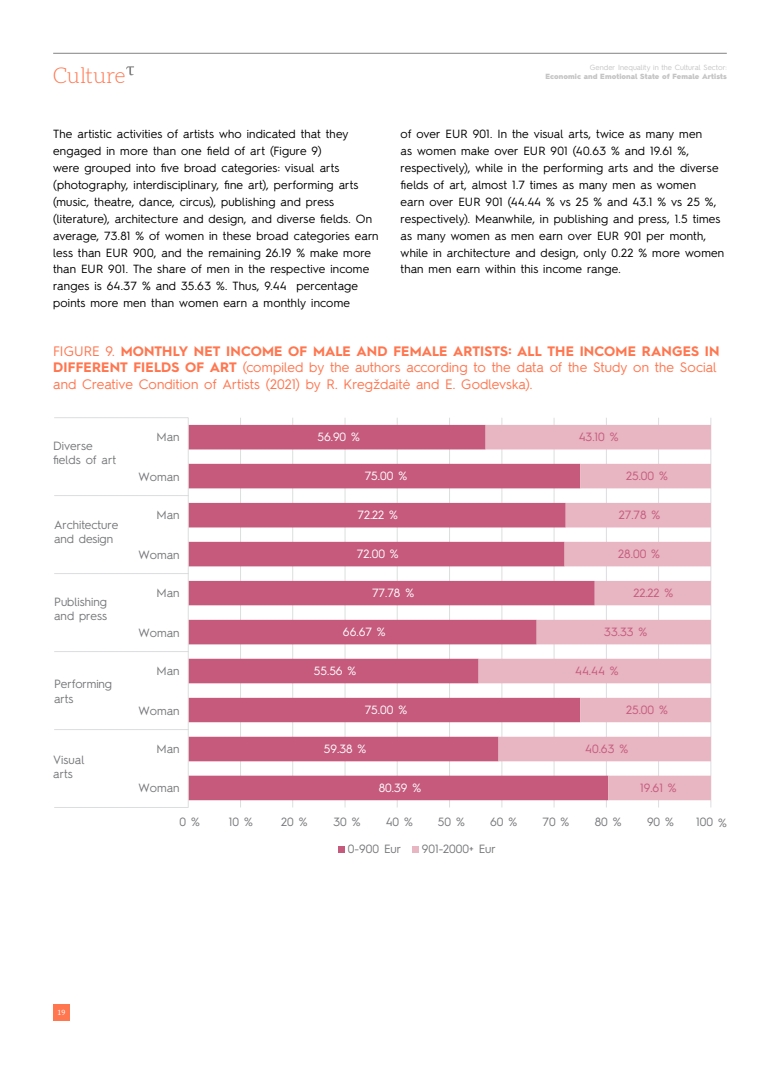
<style>
.page{position:relative;width:780px;height:1074px;background:#fff}
.page>*{position:absolute;margin:0;border:0;box-sizing:border-box;transform-origin:0 0}
.t1{font:300 21.38px "Aleo";color:#ff764f}
.t2{font:13.75px/16.2px "Hurme Geometric Sans 2";letter-spacing:.005em;color:#ff764f}
.t3{font:12px/14.4px "Hurme Geometric Sans 2";color:#77787b}
.t4{font:12px "Hurme Geometric Sans 2";color:#fff}
.t5{font:12px "Hurme Geometric Sans 2";color:#c55a7d}
.t6{font:11.88px/16.9px "Hurme Geometric Sans 2";letter-spacing:.015em;color:#000}
.t7{font:7.88px "Source Serif Pro";color:#fff}
.t8{font:900 7.5px "Hurme Geometric Sans 2";letter-spacing:.005em;color:#c4c4c4}
.t9{font:7.5px "Hurme Geometric Sans 2";letter-spacing:.005em;color:#c4c4c4}
.s1{font-weight:700}
</style>
<div class="page">
<hr style="left:53px;top:53px;width:673px;height:1px;background:#828282">
<svg style="left:126px;top:66px;width:8px;height:9px"></svg>
<div style="left:53px;top:1004px;width:17px;height:16px;background:#ff764f"></div>
<hr style="left:240px;top:418px;width:1px;height:389px;background:#dcddde">
<hr style="left:292px;top:418px;width:1px;height:389px;background:#dcddde">
<hr style="left:344px;top:418px;width:1px;height:389px;background:#dcddde">
<hr style="left:396px;top:418px;width:1px;height:389px;background:#dcddde">
<hr style="left:449px;top:418px;width:1px;height:389px;background:#dcddde">
<hr style="left:501px;top:418px;width:1px;height:389px;background:#dcddde">
<hr style="left:553px;top:418px;width:1px;height:389px;background:#dcddde">
<hr style="left:606px;top:418px;width:1px;height:389px;background:#dcddde">
<hr style="left:658px;top:418px;width:1px;height:389px;background:#dcddde">
<hr style="left:710px;top:418px;width:1px;height:389px;background:#dcddde">
<svg style="left:189px;top:425px;width:289px;height:375px;fill:#c55a7d"></svg>
<svg style="left:478px;top:425px;width:232px;height:375px"></svg>
<hr style="left:188px;top:418px;width:1px;height:389px;background:#dcddde">
<hr style="left:138px;top:807px;width:50px;height:1px;background:#dcddde">
<hr style="left:138px;top:729px;width:50px;height:1px;background:#dcddde">
<hr style="left:138px;top:651px;width:50px;height:1px;background:#dcddde">
<hr style="left:138px;top:573px;width:50px;height:1px;background:#dcddde">
<hr style="left:138px;top:495px;width:50px;height:1px;background:#dcddde">
<hr style="left:138px;top:417px;width:50px;height:1px;background:#dcddde">
<hr style="left:54px;top:807px;width:84px;height:1px;background:#dcddde">
<hr style="left:54px;top:729px;width:84px;height:1px;background:#dcddde">
<hr style="left:54px;top:651px;width:84px;height:1px;background:#dcddde">
<hr style="left:54px;top:573px;width:84px;height:1px;background:#dcddde">
<hr style="left:54px;top:495px;width:84px;height:1px;background:#dcddde">
<hr style="left:54px;top:417px;width:84px;height:1px;background:#dcddde">
<div style="left:338px;top:846px;width:7px;height:7px;background:#c55a7d"></div>
<div style="left:412px;top:846px;width:7px;height:7px;background:#e8b5c2"></div>
<h1 class="t1" style="left:53px;top:63px;width:74px">Culture</h1>
<p class="t9" style="left:590px;top:62px;width:138px">Gender Inequality in the Cultural Sector:</p>
<p class="t8" style="left:545px;top:71px;width:183px">Economic and Emotional State of Female Artists</p>
<p class="t6" style="left:53px;top:125px;width:327px">The artistic activities of artists who indicated that they engaged in more than one field of art (Figure 9)<br>were grouped into five broad categories: visual arts (photography, interdisciplinary, fine art), performing arts (music, theatre, dance, circus), publishing and press (literature), architecture and design, and diverse fields. On average, 73.81 % of women in these broad categories earn less than EUR 900, and the remaining 26.19 % make more than EUR 901. The share of men in the respective income ranges is 64.37 % and 35.63 %. Thus, 9.44 percentage points more men than women earn a monthly income</p>
<p class="t6" style="left:400px;top:125px;width:325px">of over EUR 901. In the visual arts, twice as many men<br>as women make over EUR 901 (40.63 % and 19.61 %, respectively), while in the performing arts and the diverse fields of art, almost 1.7 times as many men as women<br>earn over EUR 901 (44.44 % vs 25 % and 43.1 % vs 25 %, respectively). Meanwhile, in publishing and press, 1.5 times as many women as men earn over EUR 901 per month, while in architecture and design, only 0.22 % more women than men earn within this income range.</p>
<p class="t2" style="left:53px;top:342px;width:667px">FIGURE 9. <span class="s1">MONTHLY NET INCOME OF MALE AND FEMALE ARTISTS: ALL THE INCOME RANGES IN<br>DIFFERENT FIELDS OF ART</span> (compiled by the authors according to the data of the Study on the Social and Creative Condition of Artists (2021) by R. Kregždaitė and E. Godlevska).</p>
<p class="t3" style="left:53px;top:438px;width:64px">Diverse fields of art</p>
<p class="t3" style="left:54px;top:516px;width:66px">Architecture and design</p>
<p class="t3" style="left:54px;top:593px;width:54px">Publishing and press</p>
<p class="t3" style="left:54px;top:676px;width:59px">Performing arts</p>
<p class="t3" style="left:53px;top:752px;width:33px">Visual arts</p>
<p class="t3" style="left:156px;top:429px;width:25px">Man</p>
<p class="t3" style="left:139px;top:468px;width:42px">Woman</p>
<p class="t3" style="left:156px;top:507px;width:25px">Man</p>
<p class="t3" style="left:139px;top:546px;width:42px">Woman</p>
<p class="t3" style="left:156px;top:585px;width:25px">Man</p>
<p class="t3" style="left:139px;top:624px;width:42px">Woman</p>
<p class="t3" style="left:156px;top:663px;width:25px">Man</p>
<p class="t3" style="left:139px;top:702px;width:42px">Woman</p>
<p class="t3" style="left:156px;top:741px;width:25px">Man</p>
<p class="t3" style="left:139px;top:780px;width:42px">Woman</p>
<p class="t4" style="left:317px;top:428px;width:44px">56.90 %</p>
<p class="t4" style="left:365px;top:467px;width:44px">75.00 %</p>
<p class="t4" style="left:357px;top:506px;width:42px">72.22 %</p>
<p class="t4" style="left:357px;top:545px;width:43px">72.00 %</p>
<p class="t4" style="left:372px;top:584px;width:44px">77.78 %</p>
<p class="t4" style="left:343px;top:623px;width:44px">66.67 %</p>
<p class="t4" style="left:314px;top:662px;width:44px">55.56 %</p>
<p class="t4" style="left:365px;top:701px;width:44px">75.00 %</p>
<p class="t4" style="left:324px;top:740px;width:44px">59.38 %</p>
<p class="t4" style="left:379px;top:779px;width:44px">80.39 %</p>
<p class="t5" style="left:578px;top:428px;width:41px">43.10 %</p>
<p class="t5" style="left:626px;top:467px;width:43px">25.00 %</p>
<p class="t5" style="left:618px;top:506px;width:43px">27.78 %</p>
<p class="t5" style="left:618px;top:545px;width:43px">28.00 %</p>
<p class="t5" style="left:633px;top:584px;width:41px">22.22 %</p>
<p class="t5" style="left:604px;top:623px;width:44px">33.33 %</p>
<p class="t5" style="left:575px;top:662px;width:45px">44.44 %</p>
<p class="t5" style="left:626px;top:701px;width:43px">25.00 %</p>
<p class="t5" style="left:585px;top:740px;width:44px">40.63 %</p>
<p class="t5" style="left:640px;top:779px;width:38px">19.61 %</p>
<p class="t3" style="left:180px;top:814px;width:22px">0 %</p>
<p class="t3" style="left:229px;top:814px;width:25px">10 %</p>
<p class="t3" style="left:281px;top:814px;width:28px">20 %</p>
<p class="t3" style="left:333px;top:814px;width:29px">30 %</p>
<p class="t3" style="left:385px;top:814px;width:29px">40 %</p>
<p class="t3" style="left:438px;top:814px;width:28px">50 %</p>
<p class="t3" style="left:490px;top:814px;width:29px">60 %</p>
<p class="t3" style="left:542px;top:814px;width:28px">70 %</p>
<p class="t3" style="left:594px;top:814px;width:28px">80 %</p>
<p class="t3" style="left:647px;top:814px;width:28px">90 %</p>
<p class="t3" style="left:696px;top:814px;width:32px">100 %</p>
<p class="t3" style="left:348px;top:841px;width:55px">0-900 Eur</p>
<p class="t3" style="left:422px;top:841px;width:76px">901-2000+ Eur</p>
<p class="t7" style="left:58px;top:1006px;width:9px">19</p>
</div>
